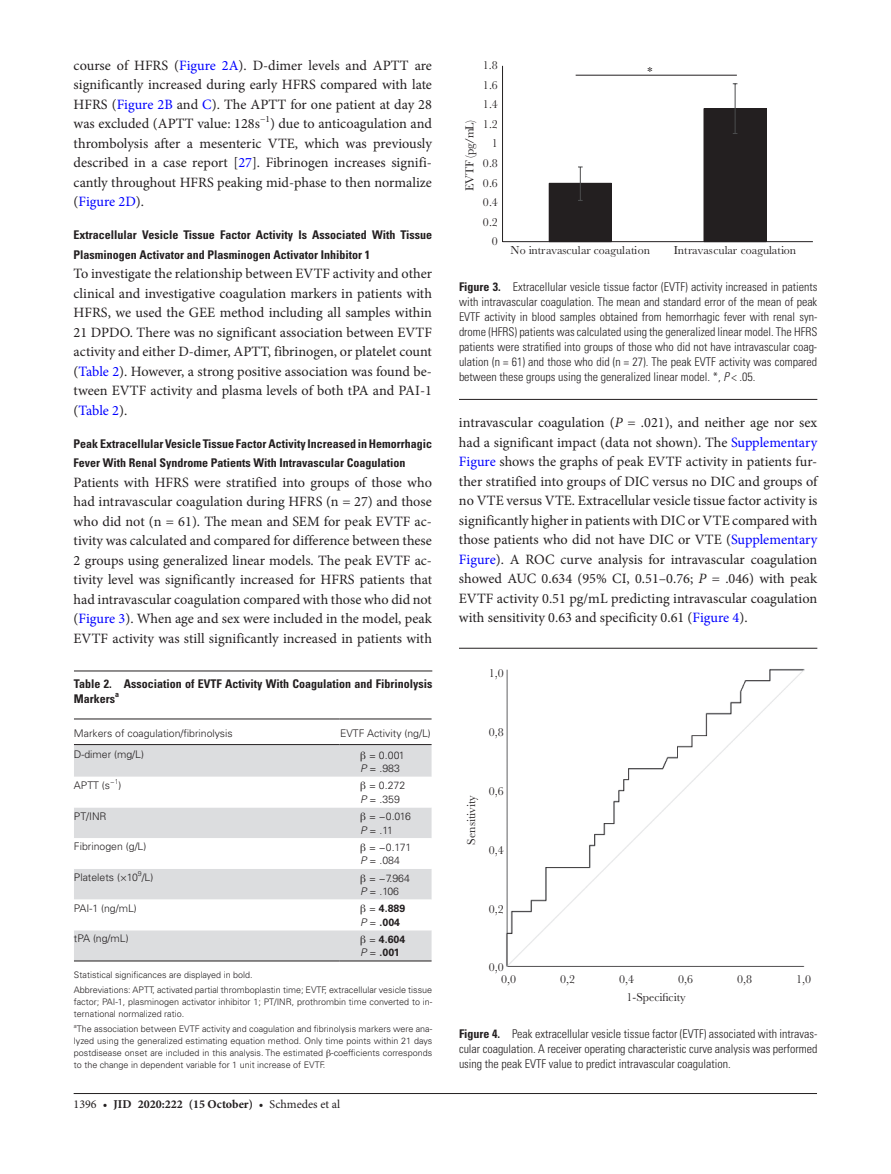
<style>
.page{position:relative;width:891px;height:1174px;background:#fff}
.page>*{position:absolute;margin:0;border:0;box-sizing:border-box;transform-origin:0 0}
.t1{font:14.25px/19.5px "Minion Pro";color:#231f20;text-align:justify}
.t2{font:300 condensed 12px/15px "Univers LT Std";color:#231f20;text-align:justify}
.t3{font:700 condensed 12px/19.5px "Univers LT Std";color:#231f20}
.t4{font:12px/11.1px "Baskerville MT Std";color:#231f20}
.t5{font:700 12px "Minion Pro";color:#231f20}
.t6{font:300 10.5px/13.5px "Univers LT Std";color:#231f20}
.t7{font:700 10.5px/13.5px "Univers LT Std";color:#231f20}
.t8{font:300 9px/12px "Univers LT Std";color:#231f20}
.t9{font:700 condensed 7.95px "Univers LT Std";color:#231f20}
.t10{font:300 6.9px "Univers LT Std";color:#231f20}
.s1{color:#00f}
.s2{font-family:"Gandhari Unicode";font-weight:400}
.s3{font-style:italic}
.s4{font-size:10.5px}
.s5{font-weight:300}
.s6{font-weight:300;font-style:italic}
.s7{font-weight:400}
.s8{font-weight:700}
</style>
<div class="page">
<hr style="left:74px;top:1093px;width:743px;height:1px;background:#231f20">
<hr style="left:74px;top:671px;width:358px;height:1px;background:#231f20">
<div style="left:74px;top:745px;width:358px;height:216px;background:#dcdddf"></div>
<svg style="left:74px;top:777px;width:358px;height:153px"></svg>
<hr style="left:74px;top:744px;width:265px;height:1px;background:#231f20">
<hr style="left:339px;top:744px;width:93px;height:1px;background:#231f20">
<hr style="left:74px;top:719px;width:265px;height:1px;background:#231f20">
<hr style="left:339px;top:719px;width:93px;height:1px;background:#231f20">
<hr style="left:74px;top:961px;width:265px;height:1px;background:#231f20">
<hr style="left:339px;top:961px;width:93px;height:1px;background:#231f20">
<hr style="left:459px;top:399px;width:358px;height:1px;background:#231f20">
<svg style="left:548px;top:83px;width:219px;height:158px"></svg>
<hr style="left:502px;top:66px;width:1px;height:176px;background:#231f20">
<hr style="left:503px;top:241px;width:310px;height:1px;background:#231f20">
<hr style="left:576px;top:75px;width:161px;height:1px;background:#231f20">
<hr style="left:459px;top:648px;width:358px;height:1px;background:#231f20">
<img style="left:506px;top:669px;width:299px;height:298px">
<p class="t1" style="left:74px;top:55px;width:360px">course of HFRS (<span class="s1">Figure 2A</span>). D-dimer levels and APTT are significantly increased during early HFRS compared with late HFRS (<span class="s1">Figure 2B</span> and <span class="s1">C</span>). The APTT for one patient at day 28 was excluded (APTT value: 128s<sup>−1</sup>) due to anticoagulation and thrombolysis after a mesenteric VTE, which was previously described in a case report [<span class="s1">27</span>]. Fibrinogen increases signifi&shy;cantly throughout HFRS peaking mid-phase to then normalize (<span class="s1">Figure 2D</span>).</p>
<p class="t3" style="left:74px;top:225px;width:360px">Extracellular Vesicle Tissue Factor Activity Is Associated With Tissue<br>Plasminogen Activator and Plasminogen Activator Inhibitor 1</p>
<p class="t1" style="left:74px;top:264px;width:360px">To investigate the relationship between EVTF activity and other clinical and investigative coagulation markers in patients with HFRS, we used the GEE method including all samples within 21 DPDO. There was no significant association between EVTF activity and either D-dimer, APTT, fibrinogen, or platelet count (<span class="s1">Table 2</span>). However, a strong positive association was found be&shy;tween EVTF activity and plasma levels of both tPA and PAI-1 (<span class="s1">Table 2</span>).</p>
<p class="t3" style="left:74px;top:434px;width:360px">Peak Extracellular Vesicle Tissue Factor Activity Increased in Hemorrhagic<br>Fever With Renal Syndrome Patients With Intravascular Coagulation</p>
<p class="t1" style="left:74px;top:472px;width:360px">Patients with HFRS were stratified into groups of those who had intravascular coagulation during HFRS (n = 27) and those who did not (n = 61). The mean and SEM for peak EVTF ac&shy;tivity was calculated and compared for difference between these 2 groups using generalized linear models. The peak EVTF ac&shy;tivity level was significantly increased for HFRS patients that had intravascular coagulation compared with those who did not (<span class="s1">Figure 3</span>). When age and sex were included in the model, peak EVTF activity was still significantly increased in patients with</p>
<p class="t3" style="left:74px;top:676px;width:360px;line-height:15px">Table 2. Association of EVTF Activity With Coagulation and Fibrinolysis<br>Markers</p>
<p class="t9" style="left:115px;top:690px;width:5px">a</p>
<p class="t6" style="left:74px;top:727px;width:160px">Markers of coagulation/fibrinolysis</p>
<p class="t6" style="left:340px;top:727px;width:92px">EVTF Activity (ng/L)</p>
<p class="t6" style="left:74px;top:748px;width:72px">D-dimer (mg/L)</p>
<p class="t6" style="left:360px;top:748px;width:46px"><span class="s2">β</span> = 0.001<br><span class="s3">P</span> = .983</p>
<p class="t6" style="left:74px;top:778px;width:38px">APTT (s</p>
<p class="t10" style="left:110px;top:778px;width:13px">−1<span class="s4">)</span></p>
<p class="t6" style="left:360px;top:779px;width:46px"><span class="s2">β</span> = 0.272<br><span class="s3">P</span> = .359</p>
<p class="t6" style="left:74px;top:809px;width:34px">PT/INR</p>
<p class="t6" style="left:360px;top:810px;width:52px"><span class="s2">β</span> = −0.016<br><span class="s3">P</span> = .11</p>
<p class="t6" style="left:74px;top:840px;width:74px">Fibrinogen (g/L)</p>
<p class="t6" style="left:360px;top:840px;width:53px"><span class="s2">β</span> = −0.171<br><span class="s3">P</span> = .084</p>
<p class="t6" style="left:74px;top:871px;width:81px">Platelets (×10 /L)</p>
<p class="t10" style="left:138px;top:870px;width:5px">9</p>
<p class="t6" style="left:360px;top:871px;width:51px"><span class="s2">β</span> = −7.964<br><span class="s3">P</span> = .106</p>
<p class="t6" style="left:74px;top:901px;width:64px">PAI-1 (ng/mL)</p>
<p class="t7" style="left:360px;top:902px;width:46px"><span class="s2">β</span> <span class="s5">=</span> 4.889<br><span class="s6">P</span> <span class="s5">=</span> .004</p>
<p class="t6" style="left:74px;top:932px;width:56px">tPA (ng/mL)</p>
<p class="t7" style="left:360px;top:933px;width:46px"><span class="s2">β</span> <span class="s5">=</span> 4.604<br><span class="s6">P</span> <span class="s5">=</span> .001</p>
<p class="t8" style="left:74px;top:967px;width:360px;line-height:15px">Statistical significances are displayed in bold.<br>Abbreviations: APTT, activated partial thromboplastin time; EVTF, extracellular vesicle tissue</p>
<p class="t8" style="left:74px;top:996px;width:360px">factor; PAI-1, plasminogen activator inhibitor 1; PT/INR, prothrombin time converted to in&shy;ternational normalized ratio.</p>
<p class="t8" style="left:74px;top:1023px;width:360px;text-align:justify"><sup>a</sup>The association between EVTF activity and coagulation and fibrinolysis markers were ana&shy;lyzed using the generalized estimating equation method. Only time points within 21 days postdisease onset are included in this analysis. The estimated <span class="s2">β</span>-coefficients corresponds to the change in dependent variable for 1 unit increase of EVTF.</p>
<p class="t5" style="left:74px;top:1095px;width:268px"><span class="s7">1396 •</span> jid 2020:222 (15 October) <span class="s7">• Schmedes et al</span></p>
<p class="t4" style="left:483px;top:60px;width:16px">1.8</p>
<p class="t4" style="left:483px;top:79px;width:17px">1.6</p>
<p class="t4" style="left:483px;top:99px;width:17px">1.4</p>
<p class="t4" style="left:483px;top:118px;width:17px">1.2</p>
<p class="t4" style="left:464px;top:191px;width:72px;rotate:-90deg">EVTF (pg/mL)</p>
<p class="t4" style="left:492px;top:138px;width:7px">1</p>
<p class="t4" style="left:483px;top:158px;width:17px">0.8</p>
<p class="t4" style="left:483px;top:177px;width:17px">0.6</p>
<p class="t4" style="left:483px;top:197px;width:17px">0.4</p>
<p class="t4" style="left:483px;top:216px;width:17px">0.2</p>
<p class="t4" style="left:492px;top:236px;width:7px">0</p>
<p class="t4" style="left:647px;top:65px;width:7px">*</p>
<p class="t4" style="left:511px;top:245px;width:141px">No intravascular coagulation</p>
<p class="t4" style="left:674px;top:245px;width:124px">Intravascular coagulation</p>
<p class="t2" style="left:459px;top:279px;width:360px"><span class="s8">Figure 3.</span> Extracellular vesicle tissue factor (EVTF) activity increased in patients with intravascular coagulation. The mean and standard error of the mean of peak EVTF activity in blood samples obtained from hemorrhagic fever with renal syn&shy;drome (HFRS) patients was calculated using the generalized linear model. The HFRS patients were stratified into groups of those who did not have intravascular coag&shy;ulation (n = 61) and those who did (n = 27). The peak EVTF activity was compared between these groups using the generalized linear model. *, <span class="s3">P</span> &lt; .05.</p>
<p class="t1" style="left:459px;top:413px;width:360px">intravascular coagulation (<span class="s3">P</span> = .021), and neither age nor sex had a significant impact (data not shown). The <span class="s1">Supplementary Figure</span> shows the graphs of peak EVTF activity in patients fur&shy;ther stratified into groups of DIC versus no DIC and groups of no VTE versus VTE. Extracellular vesicle tissue factor activity is significantly higher in patients with DIC or VTE compared with those patients who did not have DIC or VTE (<span class="s1">Supplementary Figure</span>). A ROC curve analysis for intravascular coagulation showed AUC 0.634 (95% CI, 0.51–0.76; <span class="s3">P</span> = .046) with peak EVTF activity 0.51 pg/mL predicting intravascular coagulation with sensitivity 0.63 and specificity 0.61 (<span class="s1">Figure 4</span>).</p>
<p class="t4" style="left:489px;top:667px;width:16px">1,0</p>
<p class="t4" style="left:489px;top:726px;width:16px">0,8</p>
<p class="t4" style="left:466px;top:845px;width:51px;rotate:-90deg">Sensitivity</p>
<p class="t4" style="left:489px;top:785px;width:16px">0,6</p>
<p class="t4" style="left:489px;top:844px;width:16px">0,4</p>
<p class="t4" style="left:489px;top:903px;width:16px">0,2</p>
<p class="t4" style="left:501px;top:962px;width:16px;text-indent:-12px">0,0<br>0,0</p>
<p class="t4" style="left:560px;top:973px;width:16px">0,2</p>
<p class="t4" style="left:619px;top:973px;width:16px">0,4</p>
<p class="t4" style="left:678px;top:973px;width:16px">0,6</p>
<p class="t4" style="left:737px;top:973px;width:16px">0,8</p>
<p class="t4" style="left:796px;top:973px;width:16px">1,0</p>
<p class="t4" style="left:627px;top:992px;width:61px">1-Specificity</p>
<p class="t2" style="left:459px;top:1026px;width:360px"><span class="s8">Figure 4.</span> Peak extracellular vesicle tissue factor (EVTF) associated with intravas&shy;cular coagulation. A receiver operating characteristic curve analysis was performed using the peak EVTF value to predict intravascular coagulation.</p>
</div>
